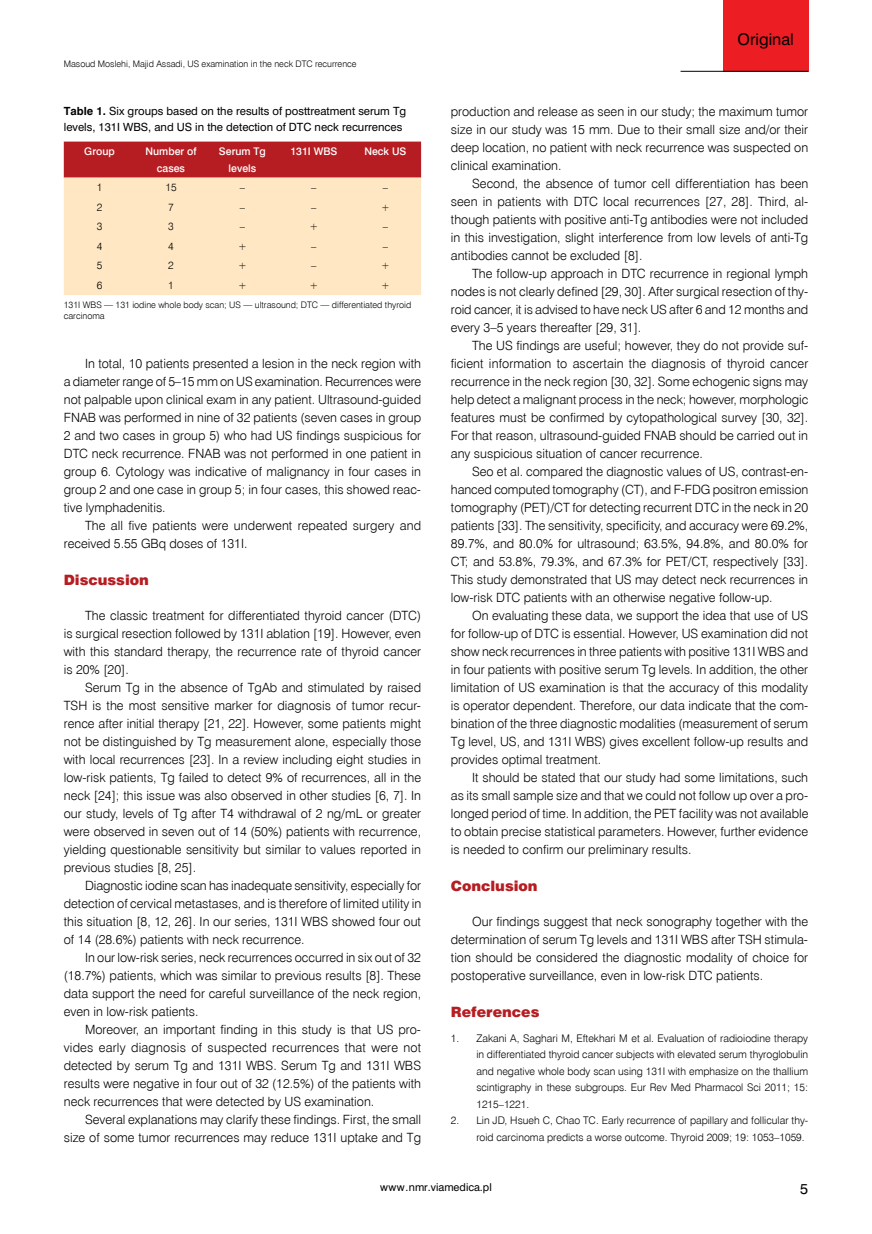
<style>
.page{position:relative;width:872px;height:1234px;background:#fff}
.page>*{position:absolute;margin:0;border:0;box-sizing:border-box;transform-origin:0 0}
.t1{font:15px "Swis 721 PL";color:#000}
.t2{font:14.25px "Swis 721 Blk EU";color:#b61d22}
.t3{font:13.5px "Swis 721 PL";color:#000}
.t4{font:12.75px/18px "Swis 721 Lt EU";color:#000;text-align:justify}
.t5{font:10.5px/16.5px "Swis 721 Lt EU";color:#000;text-align:justify}
.t6{font:10.5px/16.5px "Swis 721 PL";color:#000}
.t7{font:10.5px/16.5px "Swis 721 Md EU";color:#fff;text-align:center}
.t8{font:10.05px "Swis 721 PL";color:#000}
.t9{font:9px/10.8px "Swis 721 Lt EU";color:#000}
.s1{font-weight:700}
</style>
<div class="page">
<div style="left:723px;top:0;width:85px;height:71px;background:#ed1d24"></div>
<hr style="left:680px;top:71px;width:128px;height:1px;background:#000">
<svg style="left:64px;top:141px;width:357px;height:154px;background:#edb89d"></svg>
<p class="t9" style="left:64px;top:59px;width:294px">Masoud Moslehi, Majid Assadi, US examination in the neck DTC recurrence</p>
<p class="t6" style="left:64px;top:102px;width:344px"><span class="s1">Table 1.</span> Six groups based on the results of posttreatment serum Tg levels, 131I WBS, and US in the detection of DTC neck recurrences</p>
<p class="t7" style="left:84px;top:144px;width:32px">Group</p>
<p class="t7" style="left:145px;top:144px;width:52px">Number of cases</p>
<p class="t7" style="left:219px;top:144px;width:48px">Serum Tg levels</p>
<p class="t7" style="left:290px;top:144px;width:49px">131I WBS</p>
<p class="t7" style="left:364px;top:144px;width:44px">Neck US</p>
<p class="t5" style="left:97px;top:179px;width:7px">1</p>
<p class="t5" style="left:165px;top:179px;width:13px">15</p>
<p class="t5" style="left:240px;top:179px;width:7px">–</p>
<p class="t5" style="left:311px;top:179px;width:7px">–</p>
<p class="t5" style="left:383px;top:179px;width:7px">–</p>
<p class="t5" style="left:97px;top:199px;width:7px">2</p>
<p class="t5" style="left:168px;top:199px;width:7px">7</p>
<p class="t5" style="left:240px;top:199px;width:7px">–</p>
<p class="t5" style="left:311px;top:199px;width:7px">–</p>
<p class="t5" style="left:381px;top:199px;width:10px">+</p>
<p class="t5" style="left:97px;top:218px;width:7px">3</p>
<p class="t5" style="left:168px;top:218px;width:7px">3</p>
<p class="t5" style="left:240px;top:218px;width:7px">–</p>
<p class="t5" style="left:309px;top:218px;width:10px">+</p>
<p class="t5" style="left:383px;top:218px;width:7px">–</p>
<p class="t5" style="left:97px;top:238px;width:7px">4</p>
<p class="t5" style="left:168px;top:238px;width:7px">4</p>
<p class="t5" style="left:238px;top:238px;width:10px">+</p>
<p class="t5" style="left:311px;top:238px;width:7px">–</p>
<p class="t5" style="left:383px;top:238px;width:7px">–</p>
<p class="t5" style="left:97px;top:258px;width:7px">5</p>
<p class="t5" style="left:168px;top:258px;width:7px">2</p>
<p class="t5" style="left:238px;top:258px;width:10px">+</p>
<p class="t5" style="left:311px;top:258px;width:7px">–</p>
<p class="t5" style="left:381px;top:258px;width:10px">+</p>
<p class="t5" style="left:97px;top:277px;width:7px">6</p>
<p class="t5" style="left:168px;top:277px;width:7px">1</p>
<p class="t5" style="left:238px;top:277px;width:10px">+</p>
<p class="t5" style="left:309px;top:277px;width:10px">+</p>
<p class="t5" style="left:381px;top:277px;width:10px">+</p>
<p class="t9" style="left:64px;top:300px;width:349px">131I WBS — 131 iodine whole body scan; US — ultrasound; DTC — differentiated thyroid carcinoma</p>
<p class="t4" style="left:64px;top:354px;width:359px;text-indent:21px">In total, 10 patients presented a lesion in the neck region with a diameter range of 5–15 mm on US examination. Recurrences were not palpable upon clinical exam in any patient. Ultrasound-guided FNAB was performed in nine of 32 patients (seven cases in group 2 and two cases in group 5) who had US findings suspicious for DTC neck recurrence. FNAB was not performed in one patient in group 6. Cytology was indicative of malignancy in four cases in group 2 and one case in group 5; in four cases, this showed reac&shy;tive lymphadenitis.</p>
<p class="t4" style="left:64px;top:516px;width:359px;text-indent:21px">The all five patients were underwent repeated surgery and received 5.55 GBq doses of 131I.</p>
<p class="t2" style="left:64px;top:570px;width:87px">Discussion</p>
<p class="t4" style="left:64px;top:606px;width:359px;text-indent:21px">The classic treatment for differentiated thyroid cancer (DTC) is surgical resection followed by 131I ablation [19]. However, even with this standard therapy, the recurrence rate of thyroid cancer is 20% [20].</p>
<p class="t4" style="left:64px;top:678px;width:359px;text-indent:21px">Serum Tg in the absence of TgAb and stimulated by raised TSH is the most sensitive marker for diagnosis of tumor recur&shy;rence after initial therapy [21, 22]. However, some patients might not be distinguished by Tg measurement alone, especially those with local recurrences [23]. In a review including eight studies in low-risk patients, Tg failed to detect 9% of recurrences, all in the neck [24]; this issue was also observed in other studies [6, 7]. In our study, levels of Tg after T4 withdrawal of 2 ng/mL or greater were observed in seven out of 14 (50%) patients with recurrence, yielding questionable sensitivity but similar to values reported in previous studies [8, 25].</p>
<p class="t4" style="left:64px;top:876px;width:359px;text-indent:21px">Diagnostic iodine scan has inadequate sensitivity, especially for detection of cervical metastases, and is therefore of limited utility in this situation [8, 12, 26]. In our series, 131I WBS showed four out of 14 (28.6%) patients with neck recurrence.</p>
<p class="t4" style="left:64px;top:948px;width:359px;text-indent:21px">In our low-risk series, neck recurrences occurred in six out of 32 (18.7%) patients, which was similar to previous results [8]. These data support the need for careful surveillance of the neck region, even in low-risk patients.</p>
<p class="t4" style="left:64px;top:1020px;width:359px;text-indent:21px">Moreover, an important finding in this study is that US pro&shy;vides early diagnosis of suspected recurrences that were not detected by serum Tg and 131I WBS. Serum Tg and 131I WBS results were negative in four out of 32 (12.5%) of the patients with neck recurrences that were detected by US examination.</p>
<p class="t4" style="left:64px;top:1110px;width:359px;text-align:right">Several explanations may clarify these findings. First, the small size of some tumor recurrences may reduce 131I uptake and Tg</p>
<p class="t1" style="left:737px;top:29px;width:58px">Original</p>
<p class="t4" style="left:451px;top:102px;width:359px">production and release as seen in our study; the maximum tumor size in our study was 15 mm. Due to their small size and/or their deep location, no patient with neck recurrence was suspected on clinical examination.</p>
<p class="t4" style="left:451px;top:174px;width:359px;text-indent:21px">Second, the absence of tumor cell differentiation has been seen in patients with DTC local recurrences [27, 28]. Third, al&shy;though patients with positive anti-Tg antibodies were not included in this investigation, slight interference from low levels of anti-Tg antibodies cannot be excluded [8].</p>
<p class="t4" style="left:451px;top:264px;width:359px;text-indent:21px">The follow-up approach in DTC recurrence in regional lymph nodes is not clearly defined [29, 30]. After surgical resection of thy&shy;roid cancer, it is advised to have neck US after 6 and 12 months and every 3–5 years thereafter [29, 31].</p>
<p class="t4" style="left:451px;top:336px;width:359px;text-indent:21px">The US findings are useful; however, they do not provide suf&shy;ficient information to ascertain the diagnosis of thyroid cancer recurrence in the neck region [30, 32]. Some echogenic signs may help detect a malignant process in the neck; however, morphologic features must be confirmed by cytopathological survey [30, 32].<br>For that reason, ultrasound-guided FNAB should be carried out in any suspicious situation of cancer recurrence.</p>
<p class="t4" style="left:451px;top:462px;width:359px;text-indent:21px">Seo et al. compared the diagnostic values of US, contrast-en&shy;hanced computed tomography (CT), and F-FDG positron emission tomography (PET)/CT for detecting recurrent DTC in the neck in 20 patients [33]. The sensitivity, specificity, and accuracy were 69.2%, 89.7%, and 80.0% for ultrasound; 63.5%, 94.8%, and 80.0% for CT; and 53.8%, 79.3%, and 67.3% for PET/CT, respectively [33].<br>This study demonstrated that US may detect neck recurrences in low-risk DTC patients with an otherwise negative follow-up.</p>
<p class="t4" style="left:451px;top:606px;width:359px;text-indent:21px">On evaluating these data, we support the idea that use of US for follow-up of DTC is essential. However, US examination did not show neck recurrences in three patients with positive 131I WBS and in four patients with positive serum Tg levels. In addition, the other limitation of US examination is that the accuracy of this modality is operator dependent. Therefore, our data indicate that the com&shy;bination of the three diagnostic modalities (measurement of serum Tg level, US, and 131I WBS) gives excellent follow-up results and provides optimal treatment.</p>
<p class="t4" style="left:451px;top:768px;width:359px;text-indent:21px">It should be stated that our study had some limitations, such as its small sample size and that we could not follow up over a pro&shy;longed period of time. In addition, the PET facility was not available to obtain precise statistical parameters. However, further evidence is needed to confirm our preliminary results.</p>
<p class="t2" style="left:451px;top:876px;width:88px">Conclusion</p>
<p class="t4" style="left:451px;top:912px;width:359px;text-indent:21px">Our findings suggest that neck sonography together with the determination of serum Tg levels and 131I WBS after TSH stimula&shy;tion should be considered the diagnostic modality of choice for postoperative surveillance, even in low-risk DTC patients.</p>
<p class="t2" style="left:451px;top:1002px;width:90px">References</p>
<p class="t5" style="left:476px;top:1029px;width:333px;text-indent:-26px">1. Zakani A, Saghari M, Eftekhari M et al. Evaluation of radioiodine therapy in differentiated thyroid cancer subjects with elevated serum thyroglobulin and negative whole body scan using 131I with emphasize on the thallium scintigraphy in these subgroups. Eur Rev Med Pharmacol Sci 2011; 15:<br>1215–1221.</p>
<p class="t5" style="left:476px;top:1112px;width:333px;text-indent:-26px">2. Lin JD, Hsueh C, Chao TC. Early recurrence of papillary and follicular thy&shy;roid carcinoma predicts a worse outcome. Thyroid 2009; 19: 1053–1059.</p>
<p class="t8" style="left:380px;top:1180px;width:113px">www.nmr.viamedica.pl</p>
<p class="t3" style="left:800px;top:1179px;width:9px">5</p>
</div>
